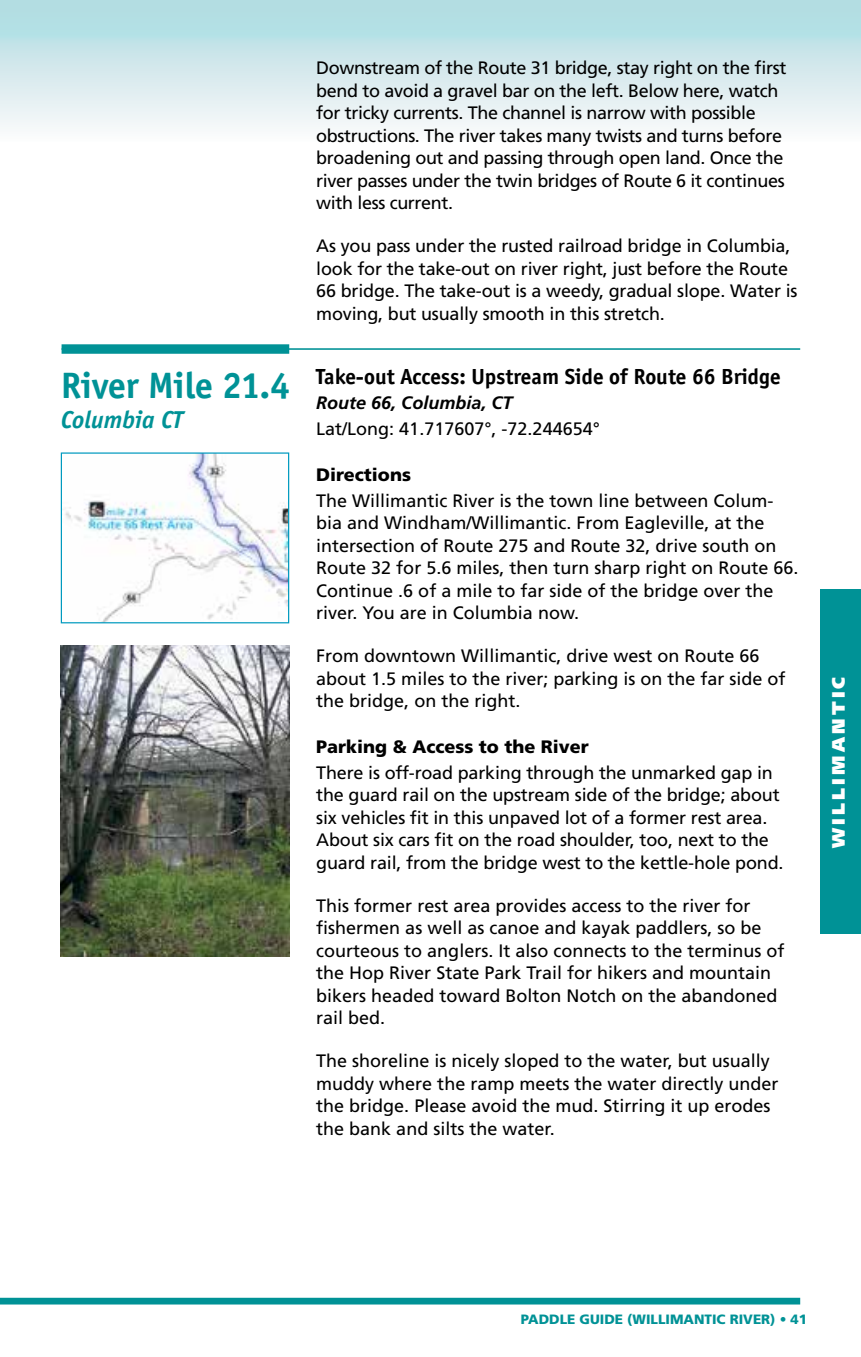
<style>
.page{position:relative;width:861px;height:1357px;background:#fff}
.page>*{position:absolute;margin:0;border:0;box-sizing:border-box;transform-origin:0 0}
.t1{font:700 37.8px "Officina Sans";color:#009296}
.t2{font:italic 700 25.2px "Officina Sans";color:#009296}
.t3{font:700 22.5px "Officina Sans";color:#000}
.t4{font:18px/22.5px "Frutiger LT Std";color:#000}
.t5{font:18px/22.5px "Frutiger LT Std";letter-spacing:-.02em;color:#000}
.t6{font:900 18px "Frutiger LT Std";color:#000}
.t7{font:italic 700 18px "Frutiger LT Std";color:#000}
.t8{font:900 18px "Frutiger LT Std";letter-spacing:.18em;color:#fff}
.t9{font:900 13.5px "Frutiger LT Std";color:#009296}
</style>
<div class="page">
<div style="left:0;top:0;width:861px;height:143px;background:linear-gradient(to bottom,#a9dadf,#fefbfc)"></div>
<div style="left:0;top:1298px;width:800px;height:6px;background:#009296"></div>
<div style="left:62px;top:344px;width:227px;height:10px;background:#009296"></div>
<hr style="left:62px;top:348px;width:738px;height:2px;background:#009296">
<img style="left:61px;top:645px;width:228px;height:312px">
<img style="left:65px;top:454px;width:222px;height:167px">
<div style="left:61px;top:452px;width:228px;height:171px;border:1px solid #009abf"></div>
<div style="left:820px;top:589px;width:41px;height:345px;background:#009296"></div>
<h1 class="t1" style="left:61px;top:363px;width:231px">River Mile 21.4</h1>
<h2 class="t2" style="left:61px;top:405px;width:123px">Columbia CT</h2>
<p class="t5" style="left:316px;top:57px;width:471px">Downstream of the Route 31 bridge, stay right on the first bend to avoid a gravel bar on the left. Below here, watch for tricky currents. The channel is narrow with possible obstructions. The river takes many twists and turns before broadening out and passing through open land. Once the river passes under the twin bridges of Route 6 it continues with less current.</p>
<p class="t4" style="left:316px;top:235px;width:483px">As you pass under the rusted railroad bridge in Columbia, look for the take-out on river right, just before the Route 66 bridge. The take-out is a weedy, gradual slope. Water is moving, but usually smooth in this stretch.</p>
<p class="t3" style="left:316px;top:363px;width:466px">Take-out Access: Upstream Side of Route 66 Bridge</p>
<p class="t7" style="left:316px;top:393px;width:198px">Route 66, Columbia, CT</p>
<p class="t4" style="left:316px;top:418px;width:285px">Lat/Long: 41.717607°, -72.244654°</p>
<p class="t6" style="left:316px;top:464px;width:96px">Directions</p>
<p class="t4" style="left:316px;top:489px;width:484px">The Willimantic River is the town line between Colum&shy;bia and Windham/Willimantic. From Eagleville, at the intersection of Route 275 and Route 32, drive south on Route 32 for 5.6 miles, then turn sharp right on Route 66.<br>Continue .6 of a mile to far side of the bridge over the river. You are in Columbia now.</p>
<p class="t4" style="left:316px;top:645px;width:471px">From downtown Willimantic, drive west on Route 66 about 1.5 miles to the river; parking is on the far side of the bridge, on the right.</p>
<p class="t6" style="left:316px;top:736px;width:274px">Parking &amp; Access to the River</p>
<p class="t4" style="left:316px;top:761px;width:469px">There is off-road parking through the unmarked gap in the guard rail on the upstream side of the bridge; about six vehicles fit in this unpaved lot of a former rest area.<br>About six cars fit on the road shoulder, too, next to the guard rail, from the bridge west to the kettle-hole pond.</p>
<p class="t4" style="left:316px;top:894px;width:470px">This former rest area provides access to the river for fishermen as well as canoe and kayak paddlers, so be courteous to anglers. It also connects to the terminus of the Hop River State Park Trail for hikers and mountain bikers headed toward Bolton Notch on the abandoned rail bed.</p>
<p class="t4" style="left:316px;top:1049px;width:464px">The shoreline is nicely sloped to the water, but usually muddy where the ramp meets the water directly under the bridge. Please avoid the mud. Stirring it up erodes the bank and silts the water.</p>
<p class="t8" style="left:827px;top:848px;width:173px;rotate:-90deg">Willimantic</p>
<p class="t9" style="left:521px;top:1311px;width:288px">Paddle Guide (willimantic river) • 41</p>
</div>
